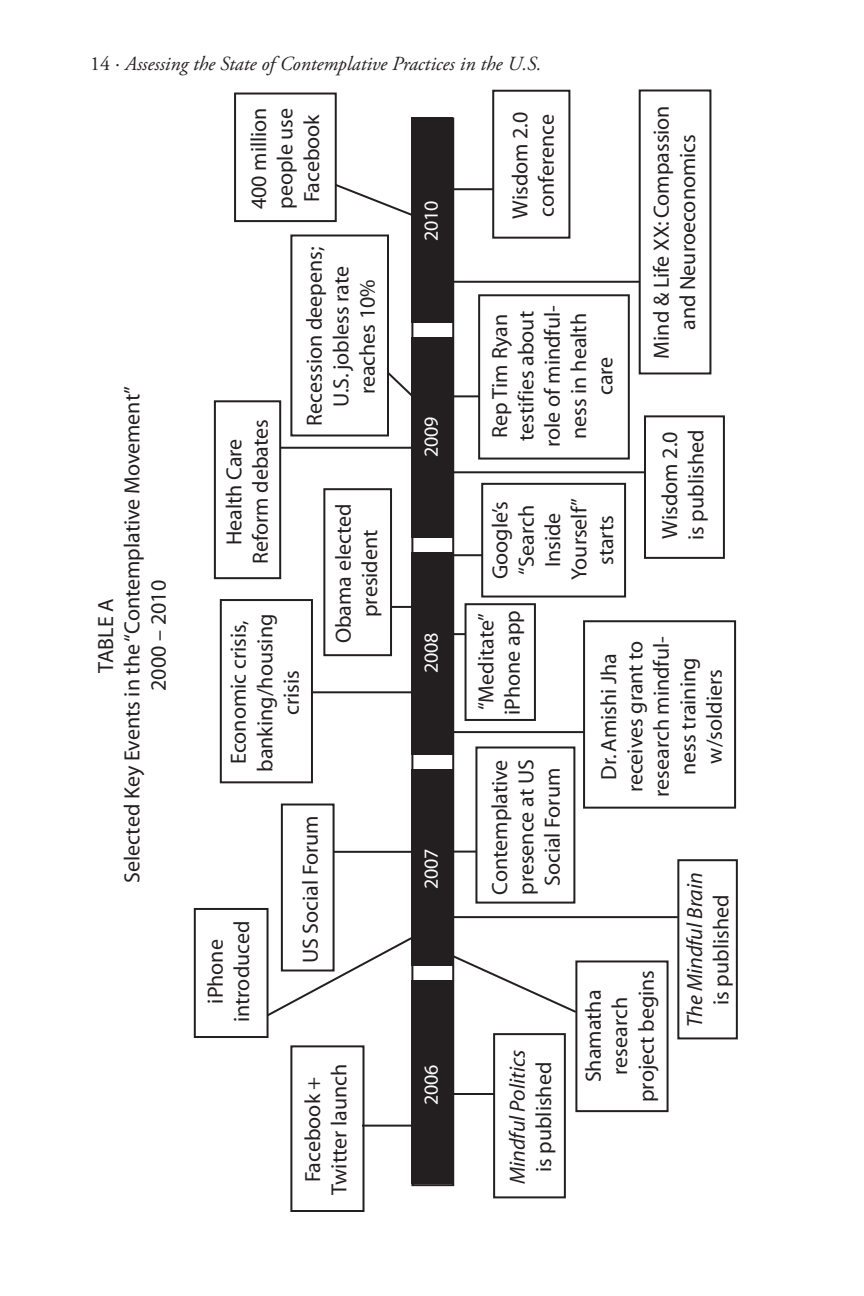
<style>
.page{position:relative;width:864px;height:1296px;background:#fff}
.page>*{position:absolute;margin:0;border:0;box-sizing:border-box;transform-origin:0 0}
.t1{font:22px/26.4px "Myriad";color:#231f20;text-align:center}
.t2{font:italic 22px/26.4px "Myriad";color:#231f20;text-align:center}
.t3{font:italic 20px "Adobe Garamond Pro";color:#231f20}
.t4{font:20px "Myriad";color:#fff}
.s1{font-style:normal}
</style>
<div class="page">
<hr style="left:445px;top:471px;width:271px;height:2px;background:#231f20">
<hr style="left:447px;top:554px;width:108px;height:2px;background:#231f20">
<hr style="left:445px;top:633px;width:29px;height:2px;background:#231f20">
<hr style="left:448px;top:731px;width:141px;height:2px;background:#231f20">
<hr style="left:452px;top:395px;width:30px;height:2px;background:#231f20">
<hr style="left:447px;top:281px;width:193px;height:2px;background:#231f20">
<hr style="left:447px;top:188px;width:58px;height:2px;background:#231f20">
<svg style="left:337px;top:184px;width:74px;height:32px"></svg>
<svg style="left:389px;top:372px;width:22px;height:24px"></svg>
<hr style="left:278px;top:447px;width:134px;height:2px;background:#231f20">
<hr style="left:447px;top:851px;width:97px;height:2px;background:#231f20">
<hr style="left:447px;top:1093px;width:48px;height:2px;background:#231f20">
<svg style="left:269px;top:935px;width:142px;height:81px"></svg>
<div style="left:645px;top:416px;width:79px;height:142px;background:#fff"></div>
<div style="left:644px;top:415px;width:81px;height:144px;border:2px solid #231f20"></div>
<div style="left:639px;top:89px;width:72px;height:285px;border:2px solid #231f20"></div>
<div style="left:479px;top:295px;width:150px;height:164px;background:#fff"></div>
<div style="left:478px;top:294px;width:152px;height:166px;border:2px solid #231f20"></div>
<div style="left:493px;top:91px;width:76px;height:147px;background:#fff"></div>
<div style="left:492px;top:90px;width:78px;height:149px;border:2px solid #231f20"></div>
<div style="left:482px;top:484px;width:143px;height:113px;background:#fff"></div>
<div style="left:481px;top:483px;width:145px;height:115px;border:2px solid #231f20"></div>
<div style="left:583px;top:620px;width:153px;height:189px;border:2px solid #231f20"></div>
<div style="left:677px;top:859px;width:61px;height:180px;border:2px solid #231f20"></div>
<div style="left:466px;top:604px;width:69px;height:116px;background:#fff"></div>
<div style="left:465px;top:603px;width:71px;height:118px;border:2px solid #231f20"></div>
<div style="left:476px;top:747px;width:98px;height:156px;background:#fff"></div>
<div style="left:475px;top:746px;width:100px;height:158px;border:2px solid #231f20"></div>
<div style="left:575px;top:960px;width:94px;height:152px;border:2px solid #231f20"></div>
<div style="left:493px;top:1033px;width:73px;height:165px;border:2px solid #231f20"></div>
<div style="left:411px;top:117px;width:42px;height:1067px;background:#231f20"></div>
<hr style="left:321px;top:851px;width:97px;height:2px;background:#231f20">
<div style="left:194px;top:908px;width:75px;height:130px;border:2px solid #231f20"></div>
<div style="left:282px;top:805px;width:52px;height:166px;background:#fff"></div>
<div style="left:281px;top:804px;width:54px;height:168px;border:2px solid #231f20"></div>
<div style="left:220px;top:599px;width:93px;height:184px;border:2px solid #231f20"></div>
<hr style="left:362px;top:1125px;width:76px;height:2px;background:#231f20">
<hr style="left:365px;top:606px;width:52px;height:2px;background:#231f20">
<hr style="left:313px;top:691px;width:100px;height:2px;background:#231f20">
<div style="left:324px;top:489px;width:67px;height:166px;background:#fff"></div>
<div style="left:323px;top:488px;width:69px;height:168px;border:2px solid #231f20"></div>
<div style="left:214px;top:400px;width:67px;height:179px;border:2px solid #231f20"></div>
<div style="left:290px;top:234px;width:99px;height:202px;border:2px solid #231f20"></div>
<div style="left:234px;top:93px;width:103px;height:129px;border:2px solid #231f20"></div>
<div style="left:290px;top:1045px;width:75px;height:167px;border:2px solid #231f20"></div>
<div style="left:410px;top:966px;width:43px;height:14px;background:#fff"></div>
<div style="left:411px;top:756px;width:44px;height:13px;background:#fff"></div>
<div style="left:409px;top:538px;width:44px;height:14px;background:#fff"></div>
<div style="left:411px;top:323px;width:44px;height:14px;background:#fff"></div>
<svg style="left:454px;top:954px;width:124px;height:61px"></svg>
<hr style="left:449px;top:916px;width:229px;height:2px;background:#231f20">
<div style="left:411px;top:117px;width:43px;height:1069px;border:2px solid #231f20"></div>
<p class="t3" style="left:90px;top:52px;width:453px"><span class="s1">14 </span><sup>.</sup> Assessing the State of Contemplative Practices in the U.S.</p>
<p class="t1" style="left:93px;top:883px;width:498px;rotate:-90deg">TABLE A<br>Selected Key Events in the “Contemplative Movement”<br>2000 – 2010</p>
<p class="t1" style="left:247px;top:209px;width:103px;text-align:justify;rotate:-90deg">400 million people use Facebook</p>
<p class="t1" style="left:302px;top:426px;width:180px;rotate:-90deg">Recession deepens;<br>U.S. jobless rate reaches 10%</p>
<p class="t1" style="left:222px;top:564px;width:146px;rotate:-90deg">Health Care<br>Reform debates</p>
<p class="t1" style="left:331px;top:643px;width:141px;rotate:-90deg">Obama elected president</p>
<p class="t1" style="left:226px;top:772px;width:160px;rotate:-90deg">Economic crisis, banking/housing crisis</p>
<p class="t1" style="left:203px;top:1022px;width:103px;rotate:-90deg">iPhone introduced</p>
<p class="t1" style="left:298px;top:963px;width:149px;rotate:-90deg">US Social Forum</p>
<p class="t1" style="left:300px;top:1195px;width:132px;rotate:-90deg">Facebook +<br>Twitter launch</p>
<p class="t4" style="left:421px;top:241px;width:43px;rotate:-90deg">2010</p>
<p class="t4" style="left:421px;top:457px;width:43px;rotate:-90deg">2009</p>
<p class="t4" style="left:421px;top:673px;width:43px;rotate:-90deg">2008</p>
<p class="t4" style="left:421px;top:889px;width:43px;rotate:-90deg">2007</p>
<p class="t4" style="left:421px;top:1105px;width:43px;rotate:-90deg">2006</p>
<p class="t1" style="left:508px;top:219px;width:109px;text-align:left;rotate:-90deg">Wisdom 2.0 conference</p>
<p class="t1" style="left:487px;top:447px;width:143px;rotate:-90deg">Rep Tim Ryan testifies about role of mindful&shy;ness in health care</p>
<p class="t1" style="left:488px;top:580px;width:84px;rotate:-90deg">Google’s “Search<br>Inside<br>Yourself” starts</p>
<p class="t1" style="left:649px;top:359px;width:255px;rotate:-90deg">Mind &amp; Life XX: Compassion and Neuroeconomics</p>
<p class="t1" style="left:658px;top:540px;width:112px;text-align:left;rotate:-90deg">Wisdom 2.0 is published</p>
<p class="t1" style="left:474px;top:715px;width:106px;text-align:left;rotate:-90deg">“Meditate” iPhone app</p>
<p class="t1" style="left:487px;top:895px;width:137px;rotate:-90deg">Contemplative presence at US<br>Social Forum</p>
<p class="t2" style="left:505px;top:1184px;width:136px;rotate:-90deg">Mindful Politics <span class="s1">is published</span></p>
<p class="t1" style="left:597px;top:797px;width:162px;rotate:-90deg">Dr. Amishi Jha receives grant to research mindful&shy;ness training w/soldiers</p>
<p class="t1" style="left:581px;top:1102px;width:134px;rotate:-90deg">Shamatha research project begins</p>
<p class="t2" style="left:683px;top:1027px;width:156px;rotate:-90deg">The Mindful Brain <span class="s1">is published</span></p>
</div>
